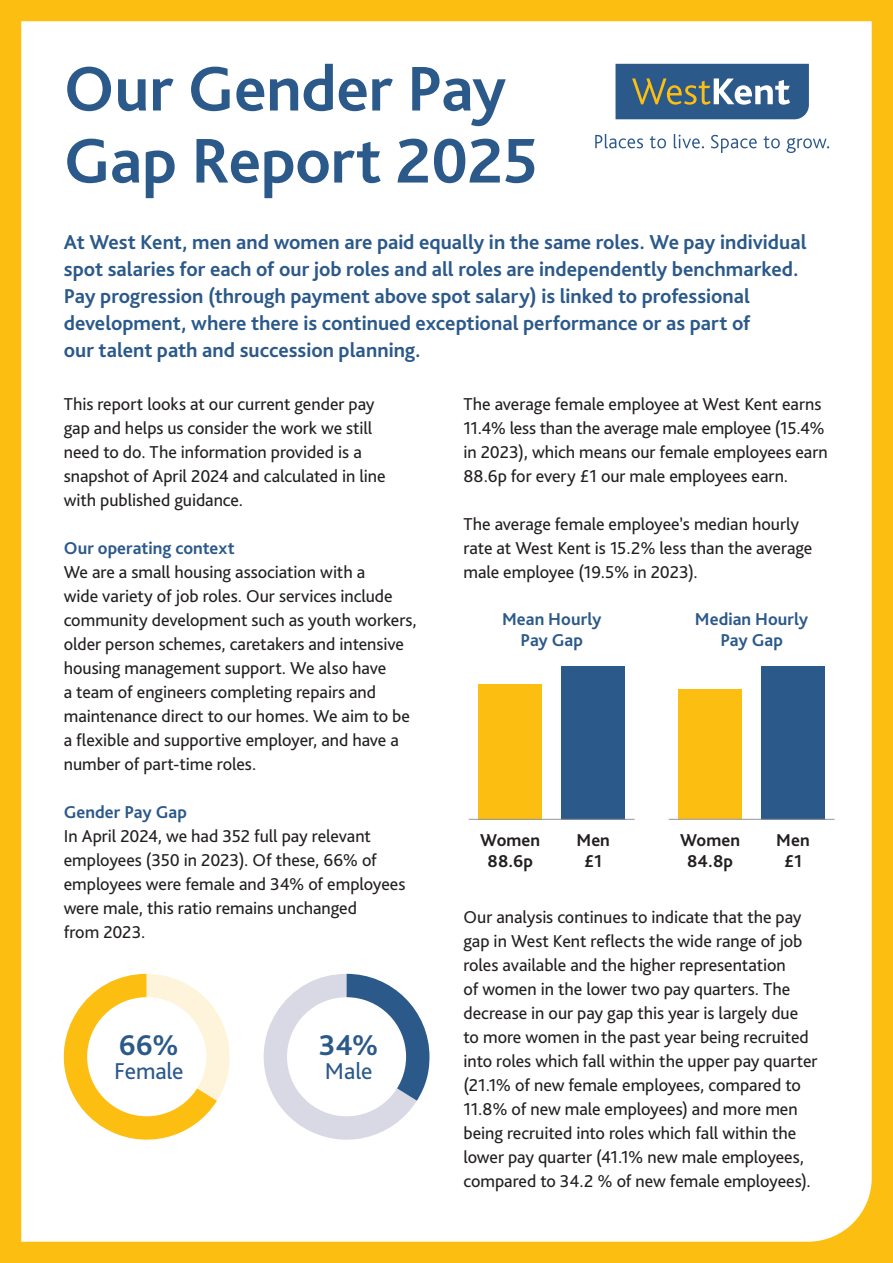
<style>
.page{position:relative;width:893px;height:1263px;background:#fdbe12}
.page>*{position:absolute;margin:0;border:0;box-sizing:border-box;transform-origin:0 0}
.t1{font:700 66px/72px "Bliss Pro";letter-spacing:-.005em;color:#2b598a}
.t2{font:700 30px "Bliss Pro";color:#2b598a}
.t3{font:24px "Bliss Pro";letter-spacing:-.005em;color:#2b598a}
.t4{font:700 21px/27px "Bliss Pro";color:#2b598a}
.Body_Copy{font:18px/24px "Bliss Pro";letter-spacing:-.005em;color:#231f20}
.Subhead{font:700 18px/21px "Bliss Pro";color:#2b598a;text-align:center}
.Subhead-2{font:700 18px/21px "Bliss Pro";letter-spacing:.005em;color:#231f20;text-align:center}
</style>
<div class="page">
<div style="left:21px;top:21px;width:851px;height:1221px;background:#fff"></div>
<svg style="left:615px;top:64px;width:194px;height:55px;background:#4a6e8e"></svg>
<svg style="left:595px;top:134px;width:48px;height:14px"></svg>
<svg style="left:650px;top:136px;width:16px;height:12px"></svg>
<svg style="left:674px;top:134px;width:30px;height:14px"></svg>
<svg style="left:711px;top:135px;width:46px;height:18px"></svg>
<svg style="left:764px;top:136px;width:16px;height:12px"></svg>
<svg style="left:786px;top:138px;width:43px;height:15px"></svg>
<svg style="left:52px;top:974px;width:178px;height:177px"></svg>
<svg style="left:252px;top:974px;width:177px;height:177px;background:#ccd4e1"></svg>
<div style="left:287px;top:997px;width:119px;height:119px;background:#fff;border-radius:50%"></div>
<div style="left:87px;top:997px;width:119px;height:119px;background:#fff;border-radius:50%"></div>
<div style="left:478px;top:684px;width:64px;height:135px;background:#fdbe12"></div>
<div style="left:678px;top:689px;width:64px;height:130px;background:#fdbe12"></div>
<div style="left:561px;top:666px;width:64px;height:153px;background:#2b598a"></div>
<div style="left:761px;top:666px;width:64px;height:153px;background:#2b598a"></div>
<hr style="left:469px;top:819px;width:166px;height:1px;background:#939598">
<hr style="left:669px;top:819px;width:165px;height:1px;background:#939598">
<p class="t1" style="left:64px;top:51px;width:476px">Our Gender Pay<br>Gap Report 2025</p>
<p class="t4" style="left:64px;top:228px;width:744px">At West Kent, men and women are paid equally in the same roles. We pay individual spot salaries for each of our job roles and all roles are independently benchmarked.<br>Pay progression (through payment above spot salary) is linked to professional development, where there is continued exceptional performance or as part of<br>our talent path and succession planning.</p>
<p class="Body_Copy" style="left:64px;top:392px;width:323px">This report looks at our current gender pay gap and helps us consider the work we still need to do. The information provided is a snapshot of April 2024 and calculated in line with published guidance.</p>
<p class="Subhead" style="left:64px;top:537px;width:172px">Our operating context</p>
<p class="Body_Copy" style="left:64px;top:560px;width:354px">We are a small housing association with a<br>wide variety of job roles. Our services include community development such as youth workers, older person schemes, caretakers and intensive housing management support. We also have<br>a team of engineers completing repairs and maintenance direct to our homes. We aim to be a flexible and supportive employer, and have a number of part-time roles.</p>
<p class="Subhead" style="left:64px;top:801px;width:125px">Gender Pay Gap</p>
<p class="Body_Copy" style="left:64px;top:824px;width:343px">In April 2024, we had 352 full pay relevant employees (350 in 2023). Of these, 66% of employees were female and 34% of employees were male, this ratio remains unchanged<br>from 2023.</p>
<p class="t2" style="left:119px;top:1026px;width:62px">66%</p>
<p class="t3" style="left:114px;top:1056px;width:71px">Female</p>
<p class="t2" style="left:319px;top:1026px;width:61px">34%</p>
<p class="t3" style="left:325px;top:1056px;width:49px">Male</p>
<p class="Body_Copy" style="left:463px;top:392px;width:366px">The average female employee at West Kent earns 11.4% less than the average male employee (15.4% in 2023), which means our female employees earn 88.6p for every £1 our male employees earn.</p>
<p class="Body_Copy" style="left:463px;top:512px;width:350px">The average female employee’s median hourly rate at West Kent is 15.2% less than the average male employee (19.5% in 2023).</p>
<p class="Subhead" style="left:502px;top:608px;width:101px">Mean Hourly<br>Pay Gap</p>
<p class="Subhead" style="left:695px;top:608px;width:115px">Median Hourly<br>Pay Gap</p>
<p class="Subhead-2" style="left:480px;top:829px;width:62px">Women<br>88.6p</p>
<p class="Subhead-2" style="left:680px;top:829px;width:62px">Women<br>84.8p</p>
<p class="Subhead-2" style="left:576px;top:829px;width:35px">Men £1</p>
<p class="Subhead-2" style="left:776px;top:829px;width:35px">Men £1</p>
<p class="Body_Copy" style="left:463px;top:904px;width:356px">Our analysis continues to indicate that the pay gap in West Kent reflects the wide range of job roles available and the higher representation<br>of women in the lower two pay quarters. The decrease in our pay gap this year is largely due to more women in the past year being recruited into roles which fall within the upper pay quarter (21.1% of new female employees, compared to 11.8% of new male employees) and more men being recruited into roles which fall within the lower pay quarter (41.1% new male employees, compared to 34.2 % of new female employees).</p>
</div>
